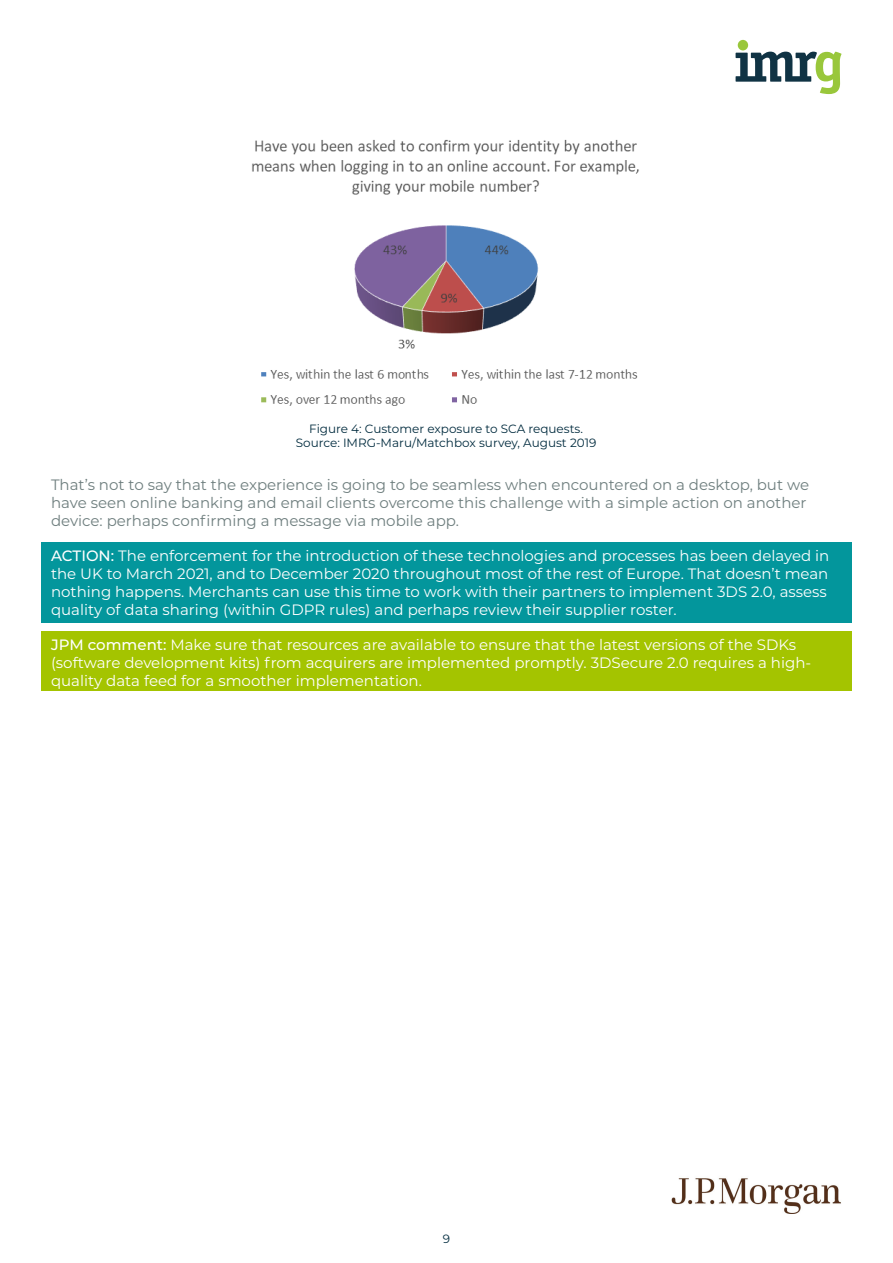
<style>
.page{position:relative;width:893px;height:1263px;background:#fff}
.page>*{position:absolute;margin:0;border:0;box-sizing:border-box;transform-origin:0 0}
.t1{font:15px/18px "Montserrat";color:#fff}
.t2{font:15px/18px "Montserrat";color:#6e7e7e}
.t3{font:12px/14.4px "Montserrat";color:#002b3e;text-align:center}
.s1{font-weight:500}
</style>
<div class="page">
<div style="left:738px;top:40px;width:10px;height:10px;background:#99c73b;border-radius:50%"></div>
<svg style="left:736px;top:52px;width:105px;height:42px"></svg>
<img style="left:671px;top:1178px;width:170px;height:35px">
<div style="left:41px;top:542px;width:810px;height:80px;background:#03969c"></div>
<div style="left:41px;top:631px;width:810px;height:60px;background:#a4c400"></div>
<img style="left:252px;top:139px;width:387px;height:267px">
<p class="t3" style="left:296px;top:421px;width:302px">Figure 4: Customer exposure to SCA requests.<br>Source: IMRG-Maru/Matchbox survey, August 2019</p>
<p class="t2" style="left:51px;top:475px;width:760px">That’s not to say that the experience is going to be seamless when encountered on a desktop, but we have seen online banking and email clients overcome this challenge with a simple action on another device: perhaps confirming a message via mobile app.</p>
<p class="t1" style="left:51px;top:546px;width:780px"><span class="s1">ACTION:</span> The enforcement for the introduction of these technologies and processes has been delayed in the UK to March 2021, and to December 2020 throughout most of the rest of Europe. That doesn’t mean nothing happens. Merchants can use this time to work with their partners to implement 3DS 2.0, assess quality of data sharing (within GDPR rules) and perhaps review their supplier roster.</p>
<p class="t1" style="left:51px;top:635px;width:762px"><span class="s1">JPM comment:</span> Make sure that resources are available to ensure that the latest versions of the SDKs (software development kits) from acquirers are implemented promptly. 3DSecure 2.0 requires a high&shy;quality data feed for a smoother implementation.</p>
<p class="t3" style="left:443px;top:1231px;width:9px">9</p>
</div>
